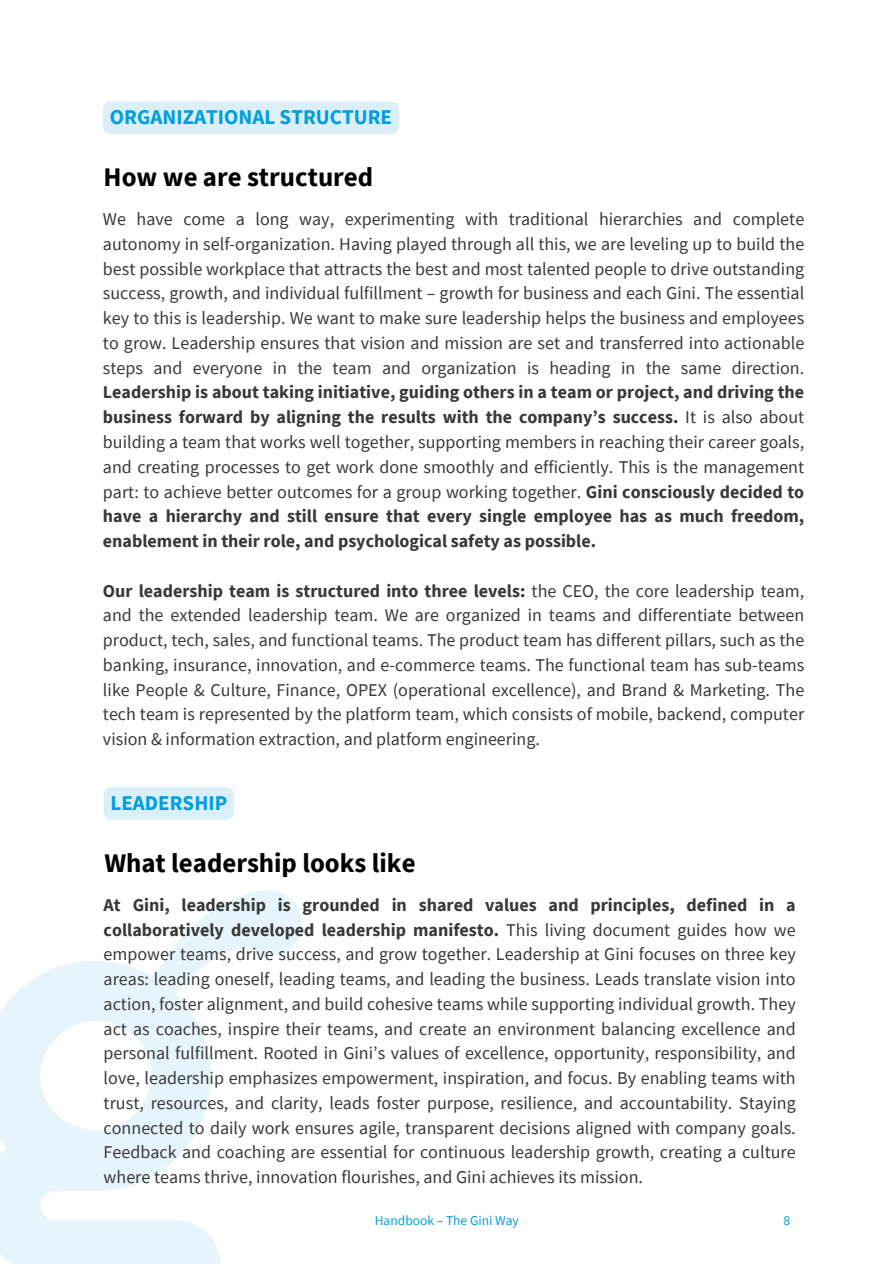
<style>
.page{position:relative;width:894px;height:1264px;background:#fff}
.page>*{position:absolute;margin:0;border:0;box-sizing:border-box;transform-origin:0 0}
.t1{font:700 26.85px "Source Sans Pro";color:#000}
.t2{font:700 21px "Source Sans Pro";color:#009edc}
.t3{font:18px/24.8px "Source Sans Pro";color:#383838;text-align:justify}
.t4{font:13.5px "Source Sans Pro";color:#009edc}
.s1{font-weight:700}
</style>
<div class="page">
<div style="left:103px;top:101px;width:296px;height:33px;background:#daeff8;border-radius:8px"></div>
<div style="left:104px;top:787px;width:130px;height:33px;background:#daeff8;border-radius:8px"></div>
<h2 class="t2" style="left:110px;top:103px;width:284px">ORGANIZATIONAL STRUCTURE</h2>
<h3 class="t1" style="left:104px;top:159px;width:271px">How we are structured</h3>
<h1 class="t3" style="left:103px;top:206px;width:702px">We have come a long way, experimenting with traditional hierarchies and complete autonomy in self-organization. Having played through all this, we are leveling up to build the best possible workplace that attracts the best and most talented people to drive outstanding success, growth, and individual fulfillment – growth for business and each Gini. The essential key to this is leadership. We want to make sure leadership helps the business and employees to grow. Leadership ensures that vision and mission are set and transferred into actionable steps and everyone in the team and organization is heading in the same direction.<br><span class="s1">Leadership is about taking initiative, guiding others in a team or project, and driving the business forward by aligning the results with the company’s success.</span> It is also about building a team that works well together, supporting members in reaching their career goals, and creating processes to get work done smoothly and efficiently. This is the management part: to achieve better outcomes for a group working together. <span class="s1">Gini consciously decided to have a hierarchy and still ensure that every single employee has as much freedom, enablement in their role, and psychological safety as possible.</span></h1>
<h3 class="t3" style="left:103px;top:578px;width:702px"><span class="s1">Our leadership team is structured into three levels:</span> the CEO, the core leadership team, and the extended leadership team. We are organized in teams and differentiate between product, tech, sales, and functional teams. The product team has different pillars, such as the banking, insurance, innovation, and e-commerce teams. The functional team has sub-teams like People &amp; Culture, Finance, OPEX (operational excellence), and Brand &amp; Marketing. The tech team is represented by the platform team, which consists of mobile, backend, computer vision &amp; information extraction, and platform engineering.</h3>
<h3 class="t2" style="left:110px;top:789px;width:118px">LEADERSHIP</h3>
<p class="t1" style="left:104px;top:845px;width:312px">What leadership looks like</p>
<h1 class="t3" style="left:104px;top:892px;width:693px"><span class="s1">At Gini, leadership is grounded in shared values and principles, defined in a collaboratively developed leadership manifesto.</span> This living document guides how we empower teams, drive success, and grow together. Leadership at Gini focuses on three key areas: leading oneself, leading teams, and leading the business. Leads translate vision into action, foster alignment, and build cohesive teams while supporting individual growth. They act as coaches, inspire their teams, and create an environment balancing excellence and personal fulfillment. Rooted in Gini’s values of excellence, opportunity, responsibility, and love, leadership emphasizes empowerment, inspiration, and focus. By enabling teams with trust, resources, and clarity, leads foster purpose, resilience, and accountability. Staying connected to daily work ensures agile, transparent decisions aligned with company goals.<br>Feedback and coaching are essential for continuous leadership growth, creating a culture where teams thrive, innovation flourishes, and Gini achieves its mission.</h1>
<h2 class="t4" style="left:375px;top:1212px;width:145px">Handbook – The Gini Way</h2>
<p class="t4" style="left:783px;top:1212px;width:8px">8</p>
</div>
